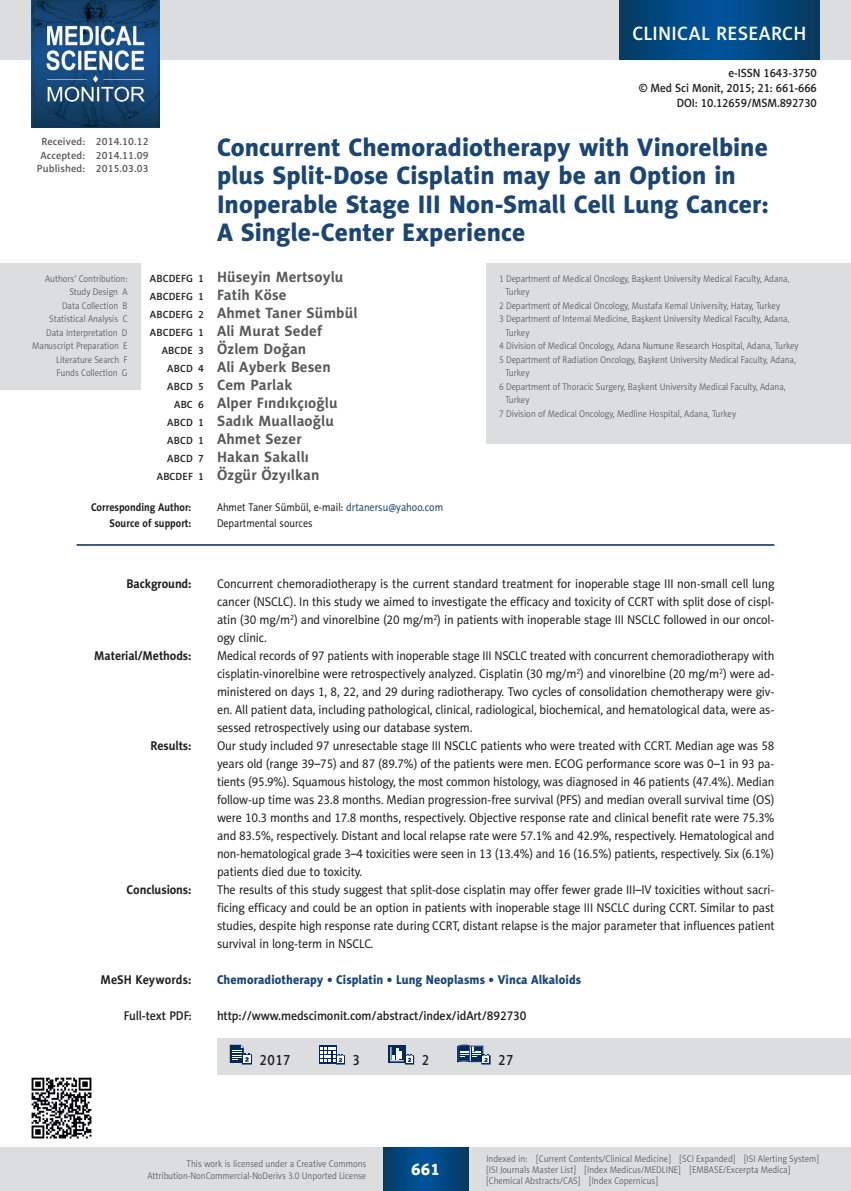
<style>
.page{position:relative;width:851px;height:1191px;background:#fff}
.page>*{position:absolute;margin:0;border:0;box-sizing:border-box;transform-origin:0 0}
.MSM_Tytul{font:25.5px/28.5px "Naomi Sans EFN Heavy";color:#1a4574}
.t1{font:19.5px "Naomi Sans EFN Medium";letter-spacing:.015em;color:#fff}
.t2{font:16.5px "Naomi Sans EFN Heavy";color:#fff}
.MSM_Autorzy{font:700 15px "Naomi Sans EFN";letter-spacing:.01em;color:#57585a}
.MSM_dane{font:15px "Naomi Sans EFN Medium";letter-spacing:.03em;color:#231f20;scale:.9 1}
.MSM_Summary_body{font:12.75px/18px "Naomi Sans EFN";letter-spacing:-.01em;color:#231f20;text-align:justify;scale:.95 1}
.MSM_Summary_body-2{font:12.75px/18px "Naomi Sans EFN";letter-spacing:-.01em;color:#231f20;text-align:justify;scale:.94 1}
.MSM_full_text_pdf{font:12.75px "Naomi Sans EFN Medium";letter-spacing:-.01em;color:#231f20;scale:.95 1}
.MSM_keywords{font:12.75px "Naomi Sans EFN Heavy";letter-spacing:.005em;color:#1a4574;scale:.95 1}
.MSM_Summary_body-3{font:700 12.75px "Naomi Sans EFN";letter-spacing:-.01em;color:#231f20;scale:.95 1}
.MSM_Summary_body-4{font:700 12.75px "Naomi Sans EFN";letter-spacing:-.01em;color:#231f20;scale:.94 1}
.MSM_keywords-2{font:700 12.75px "Naomi Sans EFN";letter-spacing:.005em;color:#231f20;scale:.95 1}
.MSM_full_text_pdf-2{font:12px "Naomi Sans EFN Medium";letter-spacing:-.01em;color:#231f20;scale:.95 1}
.MSM_Adres{font:11.25px "Naomi Sans EFN";color:#231f20;scale:.9 1}
.MSM_Adres-2{font:700 11.25px "Naomi Sans EFN";color:#231f20;scale:.9 1}
.MSM_Support{font:11.25px "Naomi Sans EFN";color:#231f20;scale:.9 1}
.MSM_Support-2{font:700 11.25px "Naomi Sans EFN";color:#231f20;scale:.9 1}
.t3{font:10.5px "Naomi Sans EFN Medium";letter-spacing:.01em;color:#57585a}
.MSM_Afiliacja{font:9.75px/13.5px "Naomi Sans EFN Light";color:#57585a;scale:.9 1}
.s1{font-family:"Naomi Sans EFN Medium";font-weight:400;font-size:10.5px;color:#231f20}
.s2{color:#1a4574}
</style>
<div class="page">
<div style="left:217px;top:1038px;width:633px;height:36px;background:#dcdddf"></div>
<svg style="left:230px;top:1044px;width:22px;height:20px"></svg>
<div style="left:319px;top:1045px;width:17px;height:18px;background:#00295c"></div>
<svg style="left:320px;top:1046px;width:25px;height:18px"></svg>
<div style="left:388px;top:1045px;width:18px;height:18px;background:#00295c"></div>
<svg style="left:390px;top:1047px;width:24px;height:17px"></svg>
<svg style="left:457px;top:1044px;width:33px;height:20px"></svg>
<hr style="left:77px;top:544px;width:697px;height:2px;background:#00295c">
<div style="left:0;top:264px;width:140px;height:126px;background:#dcdddf"></div>
<div style="left:486px;top:264px;width:364px;height:180px;background:#dcdddf"></div>
<img style="left:31px;top:1077px;width:61px;height:62px">
<div style="left:0;top:1148px;width:850px;height:43px;background:#dcdddf"></div>
<svg style="left:383px;top:1147px;width:85px;height:43px;background:#02477e"></svg>
<div style="left:0;top:0;width:850px;height:60px;background:#dcdddf"></div>
<svg style="left:619px;top:0;width:200px;height:60px;background:#02477e"></svg>
<img style="left:32px;top:0;width:127px;height:128px">
<h2 class="t1" style="left:632px;top:22px;width:175px">CLINICAL RESEARCH</h2>
<p class="MSM_full_text_pdf-2" style="left:728px;top:66px;width:95px">e-ISSN 1643-3750</p>
<p class="MSM_full_text_pdf-2" style="left:638px;top:81px;width:189px">© Med Sci Monit, 2015; 21: 661-666</p>
<p class="MSM_full_text_pdf-2" style="left:676px;top:96px;width:149px">DOI: 10.12659/MSM.892730</p>
<p class="MSM_Tytul" style="left:217px;top:132px;width:553px">Concurrent Chemoradiotherapy with Vinorelbine plus Split-Dose Cisplatin may be an Option in Inoperable Stage III Non-Small Cell Lung Cancer:<br>A Single-Center Experience</p>
<p class="MSM_Autorzy" style="left:150px;top:268px;width:195px"><span class="s1">ABCDEFG 1</span> Hüseyin Mertsoylu</p>
<p class="MSM_Autorzy" style="left:150px;top:286px;width:138px"><span class="s1">ABCDEFG 1</span> Fatih Köse</p>
<p class="MSM_Autorzy" style="left:150px;top:304px;width:209px"><span class="s1">ABCDEFG 2</span> Ahmet Taner Sümbül</p>
<p class="MSM_Autorzy" style="left:150px;top:322px;width:174px"><span class="s1">ABCDEFG 1</span> Ali Murat Sedef</p>
<p class="MSM_Autorzy" style="left:162px;top:340px;width:146px"><span class="s1">ABCDE 3</span> Özlem Doğan</p>
<p class="MSM_Autorzy" style="left:167px;top:358px;width:165px"><span class="s1">ABCD 4</span> Ali Ayberk Besen</p>
<p class="MSM_Autorzy" style="left:167px;top:376px;width:127px"><span class="s1">ABCD 5</span> Cem Parlak</p>
<p class="MSM_Autorzy" style="left:174px;top:394px;width:165px"><span class="s1">ABC 6</span> Alper Fındıkçıoğlu</p>
<p class="MSM_Autorzy" style="left:167px;top:412px;width:168px"><span class="s1">ABCD 1</span> Sadık Muallaoğlu</p>
<p class="MSM_Autorzy" style="left:167px;top:430px;width:136px"><span class="s1">ABCD 1</span> Ahmet Sezer</p>
<p class="MSM_Autorzy" style="left:167px;top:448px;width:143px"><span class="s1">ABCD 7</span> Hakan Sakallı</p>
<p class="MSM_Autorzy" style="left:157px;top:466px;width:164px"><span class="s1">ABCDEF 1</span> Özgür Özyılkan</p>
<p class="MSM_Adres-2" style="left:91px;top:501px;width:113px">Corresponding Author:</p>
<p class="MSM_Adres" style="left:217px;top:501px;width:253px">Ahmet Taner Sümbül, e-mail: <span class="s2">drtanersu@yahoo.com</span></p>
<p class="MSM_Support-2" style="left:110px;top:517px;width:92px">Source of support:</p>
<p class="MSM_Support" style="left:217px;top:517px;width:108px">Departmental sources</p>
<p class="t3" style="left:41px;top:136px;width:109px">Received: 2014.10.12</p>
<p class="t3" style="left:40px;top:149px;width:110px">Accepted: 2014.11.09</p>
<p class="t3" style="left:37px;top:163px;width:113px">Published: 2015.03.03</p>
<p class="MSM_Afiliacja" style="left:45px;top:272px;width:93px">Authors’ Contribution:</p>
<p class="MSM_Afiliacja" style="left:69px;top:285px;width:66px">Study Design A</p>
<p class="MSM_Afiliacja" style="left:62px;top:299px;width:74px">Data Collection B</p>
<p class="MSM_Afiliacja" style="left:49px;top:312px;width:89px">Statistical Analysis C</p>
<p class="MSM_Afiliacja" style="left:46px;top:326px;width:92px">Data Interpretation D</p>
<p class="MSM_Afiliacja" style="left:32px;top:339px;width:107px">Manuscript Preparation E</p>
<p class="MSM_Afiliacja" style="left:56px;top:353px;width:81px">Literature Search F</p>
<p class="MSM_Afiliacja" style="left:57px;top:366px;width:80px">Funds Collection G</p>
<p class="MSM_Afiliacja" style="left:505px;top:272px;width:317px;text-indent:-6px">1 Department of Medical Oncology, Başkent University Medical Faculty, Adana,<br>Turkey</p>
<p class="MSM_Afiliacja" style="left:499px;top:299px;width:313px">2 Department of Medical Oncology, Mustafa Kemal University, Hatay, Turkey</p>
<p class="MSM_Afiliacja" style="left:505px;top:312px;width:317px;text-indent:-6px">3 Department of Internal Medicine, Başkent University Medical Faculty, Adana,<br>Turkey</p>
<p class="MSM_Afiliacja" style="left:499px;top:339px;width:334px">4 Division of Medical Oncology, Adana Numune Research Hospital, Adana, Turkey</p>
<p class="MSM_Afiliacja" style="left:505px;top:353px;width:324px;text-indent:-6px">5 Department of Radiation Oncology, Başkent University Medical Faculty, Adana,<br>Turkey</p>
<p class="MSM_Afiliacja" style="left:505px;top:380px;width:313px;text-indent:-6px">6 Department of Thoracic Surgery, Başkent University Medical Faculty, Adana,<br>Turkey</p>
<p class="MSM_Afiliacja" style="left:499px;top:407px;width:265px">7 Division of Medical Oncology, Medline Hospital, Adana, Turkey</p>
<p class="MSM_Summary_body-3" style="left:126px;top:576px;width:70px">Background:</p>
<p class="MSM_Summary_body" style="left:217px;top:575px;width:588px">Concurrent chemoradiotherapy is the current standard treatment for inoperable stage III non-small cell lung cancer (NSCLC). In this study we aimed to investigate the efficacy and toxicity of CCRT with split dose of cispl&shy;atin (30 mg/m<sup>2</sup>) and vinorelbine (20 mg/m<sup>2</sup>) in patients with inoperable stage III NSCLC followed in our oncol&shy;ogy clinic.</p>
<p class="MSM_Summary_body-4" style="left:94px;top:648px;width:105px">Material/Methods:</p>
<p class="MSM_Summary_body-2" style="left:217px;top:647px;width:594px">Medical records of 97 patients with inoperable stage III NSCLC treated with concurrent chemoradiotherapy with cisplatin-vinorelbine were retrospectively analyzed. Cisplatin (30 mg/m<sup>2</sup>) and vinorelbine (20 mg/m<sup>2</sup>) were ad&shy;ministered on days 1, 8, 22, and 29 during radiotherapy. Two cycles of consolidation chemotherapy were giv&shy;en. All patient data, including pathological, clinical, radiological, biochemical, and hematological data, were as&shy;sessed retrospectively using our database system.</p>
<p class="MSM_Summary_body-3" style="left:150px;top:738px;width:45px">Results:</p>
<p class="MSM_Summary_body" style="left:217px;top:737px;width:588px">Our study included 97 unresectable stage III NSCLC patients who were treated with CCRT. Median age was 58 years old (range 39–75) and 87 (89.7%) of the patients were men. ECOG performance score was 0–1 in 93 pa&shy;tients (95.9%). Squamous histology, the most common histology, was diagnosed in 46 patients (47.4%). Median follow-up time was 23.8 months. Median progression-free survival (PFS) and median overall survival time (OS) were 10.3 months and 17.8 months, respectively. Objective response rate and clinical benefit rate were 75.3% and 83.5%, respectively. Distant and local relapse rate were 57.1% and 42.9%, respectively. Hematological and non-hematological grade 3–4 toxicities were seen in 13 (13.4%) and 16 (16.5%) patients, respectively. Six (6.1%) patients died due to toxicity.</p>
<p class="MSM_Summary_body-3" style="left:127px;top:882px;width:70px">Conclusions:</p>
<p class="MSM_Summary_body" style="left:217px;top:881px;width:588px">The results of this study suggest that split-dose cisplatin may offer fewer grade III–IV toxicities without sacri&shy;ficing efficacy and could be an option in patients with inoperable stage III NSCLC during CCRT. Similar to past studies, despite high response rate during CCRT, distant relapse is the major parameter that influences patient survival in long-term in NSCLC.</p>
<p class="MSM_keywords-2" style="left:100px;top:972px;width:97px">MeSH Keywords:</p>
<p class="MSM_keywords" style="left:217px;top:972px;width:385px">Chemoradiotherapy • Cisplatin • Lung Neoplasms • Vinca Alkaloids</p>
<p class="MSM_full_text_pdf" style="left:124px;top:1008px;width:73px">Full-text PDF:</p>
<p class="MSM_full_text_pdf" style="left:217px;top:1008px;width:327px">http://www.medscimonit.com/abstract/index/idArt/892730</p>
<p class="MSM_dane" style="left:259px;top:1050px;width:36px">2017</p>
<p class="MSM_dane" style="left:352px;top:1050px;width:10px">3</p>
<p class="MSM_dane" style="left:421px;top:1050px;width:10px">2</p>
<p class="MSM_dane" style="left:498px;top:1050px;width:19px">27</p>
<p class="MSM_Afiliacja" style="left:147px;top:1158px;width:245px;line-height:11.2px;text-align:right">This work is licensed under a Creative Commons<br>Attribution-NonCommercial-NoDerivs 3.0 Unported License</p>
<p class="t2" style="left:411px;top:1159px;width:30px">661</p>
<p class="MSM_Afiliacja" style="left:486px;top:1152px;width:371px;line-height:11.2px">Indexed in: [Current Contents/Clinical Medicine] [SCI Expanded] [ISI Alerting System] [ISI Journals Master List] [Index Medicus/MEDLINE] [EMBASE/Excerpta Medica] [Chemical Abstracts/CAS] [Index Copernicus]</p>
</div>
